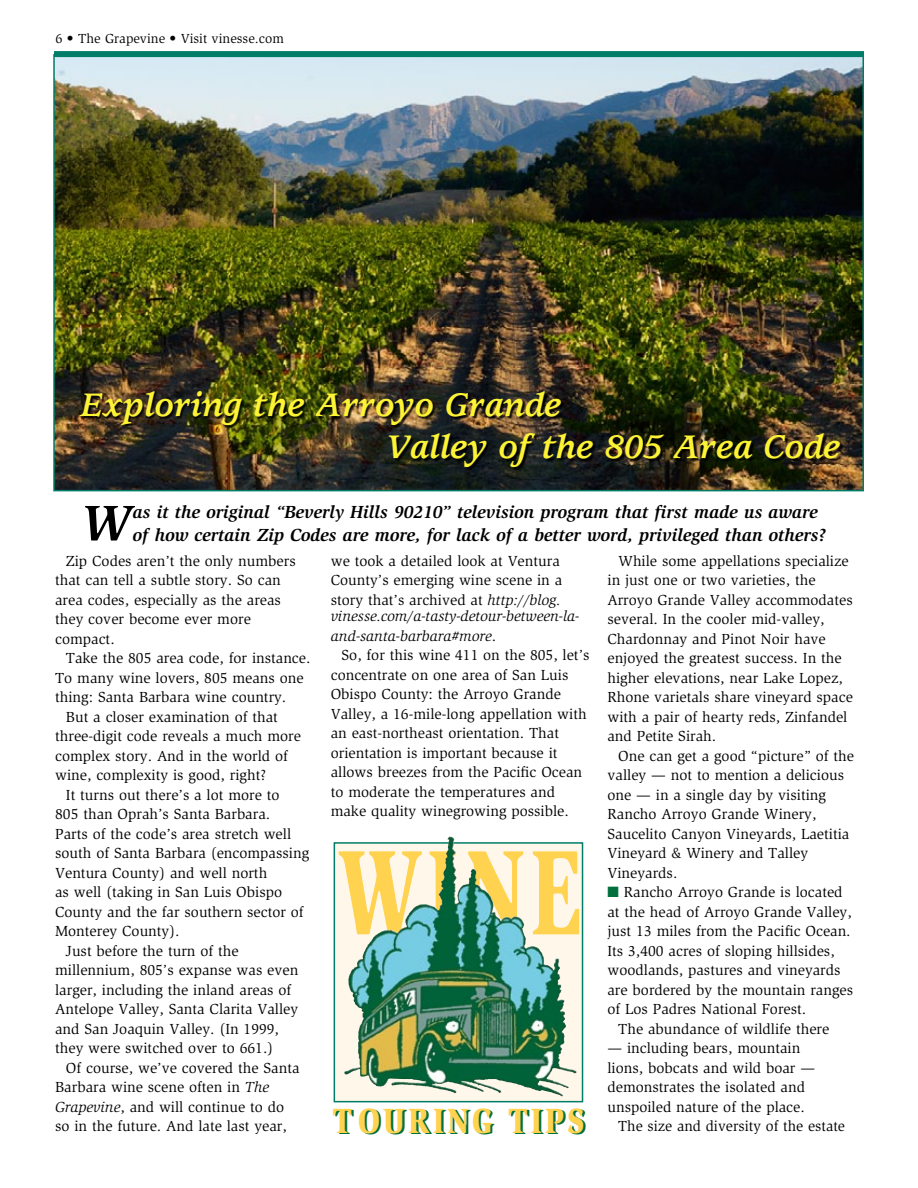
<style>
.page{position:relative;width:918px;height:1188px;background:#fff}
.page>*{position:absolute;margin:0;border:0;box-sizing:border-box;transform-origin:0 0}
.t1{font:italic 700 51.6px "Slimbach Std";color:#000}
.t2{font:italic 700 36px/42px "Usherwood Std";color:#fdf335}
.t3{font:900 36px "Slimbach Std";letter-spacing:.105em;color:#00703c;scale:.84 1}
.t4{font:italic 700 18px/22.5px "Slimbach Std";color:#000}
.t5{font:15px/19.5px "Slimbach Std";color:#000}
.t6{font:italic 15px/19.5px "Slimbach Std";color:#000}
.t7{font:13.5px "Slimbach Std";color:#000}
.s1{font-style:italic}
.s2{font-style:normal}
.s3{color:#ffd24f}
.s4{color:#00703c}
</style>
<div class="page">
<img style="left:56px;top:57px;width:805px;height:431px">
<div style="left:54px;top:51px;width:810px;height:6px;background:#007d68"></div>
<img style="left:336px;top:844px;width:245px;height:256px">
<svg style="left:339px;top:851px;width:83px;height:83px;background:#fbe194"></svg>
<svg style="left:430px;top:851px;width:26px;height:83px"></svg>
<svg style="left:468px;top:851px;width:55px;height:83px;background:#b6c48e"></svg>
<svg style="left:533px;top:851px;width:46px;height:83px;background:#ffe398"></svg>
<div style="left:334px;top:842px;width:249px;height:260px;border:1px solid #007d68"></div>
<img style="left:397px;top:836px;width:53px;height:97px">
<div style="left:81px;top:391px;width:762px;height:80px;background:#000;opacity:.9"></div>
<p class="t7" style="left:56px;top:31px;width:230px">6 • The Grapevine • Visit vinesse.com</p>
<h2 class="t2" style="left:385px;top:385px;width:457px;text-indent:-305px">Exploring the Arroyo Grande<br>Valley of the 805 Area Code</h2>
<h1 class="t1" style="left:80px;top:493px;width:53px">W</h1>
<p class="t4" style="left:133px;top:501px;width:694px">as it the original “Beverly Hills 90210” television program that first made us aware of how certain Zip Codes are more, for lack of a better word, privileged than others?</p>
<p class="t5" style="left:55px;top:551px;width:242px;text-indent:11px">Zip Codes aren’t the only numbers that can tell a subtle story. So can area codes, especially as the areas they cover become ever more compact.</p>
<p class="t5" style="left:66px;top:649px;width:246px">Take the 805 area code, for instance.</p>
<p class="t5" style="left:55px;top:668px;width:250px">To many wine lovers, 805 means one</p>
<p class="t5" style="left:55px;top:688px;width:233px">thing: Santa Barbara wine country.</p>
<p class="t5" style="left:66px;top:707px;width:214px">But a closer examination of that</p>
<p class="t5" style="left:55px;top:727px;width:247px">three-digit code reveals a much more</p>
<p class="t5" style="left:55px;top:746px;width:234px">complex story. And in the world of</p>
<p class="t5" style="left:55px;top:766px;width:213px">wine, complexity is good, right?</p>
<p class="t5" style="left:66px;top:785px;width:215px">It turns out there’s a lot more to</p>
<p class="t5" style="left:55px;top:805px;width:217px">805 than Oprah’s Santa Barbara.</p>
<p class="t5" style="left:55px;top:824px;width:238px">Parts of the code’s area stretch well</p>
<p class="t5" style="left:55px;top:844px;width:256px">south of Santa Barbara (encompassing</p>
<p class="t5" style="left:55px;top:863px;width:214px">Ventura County) and well north</p>
<p class="t5" style="left:55px;top:883px;width:228px">as well (taking in San Luis Obispo</p>
<p class="t5" style="left:55px;top:902px;width:250px">County and the far southern sector of</p>
<p class="t5" style="left:55px;top:922px;width:126px">Monterey County).</p>
<p class="t5" style="left:66px;top:941px;width:174px">Just before the turn of the</p>
<p class="t5" style="left:55px;top:961px;width:245px">millennium, 805’s expanse was even</p>
<p class="t5" style="left:55px;top:980px;width:238px">larger, including the inland areas of</p>
<p class="t5" style="left:55px;top:1000px;width:245px">Antelope Valley, Santa Clarita Valley</p>
<p class="t5" style="left:55px;top:1019px;width:225px">and San Joaquin Valley. (In 1999,</p>
<p class="t5" style="left:55px;top:1039px;width:220px">they were switched over to 661.)</p>
<p class="t5" style="left:66px;top:1058px;width:235px">Of course, we’ve covered the Santa</p>
<p class="t5" style="left:55px;top:1078px;width:216px">Barbara wine scene often in <span class="s1">The</span></p>
<p class="t5" style="left:55px;top:1097px;width:230px"><span class="s1">Grapevine</span>, and will continue to do</p>
<p class="t5" style="left:55px;top:1117px;width:233px">so in the future. And late last year,</p>
<p class="t5" style="left:331px;top:551px;width:233px">we took a detailed look at Ventura<br>County’s emerging wine scene in a story that’s archived at <span class="s1">http://blog.</span></p>
<p class="t6" style="left:331px;top:607px;width:250px">vinesse.com/a-tasty-detour-between-la&shy;and-santa-barbara#more<span class="s2">.</span></p>
<p class="t5" style="left:331px;top:646px;width:260px;text-indent:11px">So, for this wine 411 on the 805, let’s concentrate on one area of San Luis Obispo County: the Arroyo Grande Valley, a 16-mile-long appellation with an east-northeast orientation. That orientation is important because it allows breezes from the Pacific Ocean to moderate the temperatures and make quality winegrowing possible.</p>
<h2 class="t3" style="left:335px;top:1099px;width:299px">TOURING <span class="s3">TIPS</span></h2>
<p class="t5" style="left:608px;top:551px;width:247px;text-indent:11px">While some appellations specialize in just one or two varieties, the Arroyo Grande Valley accommodates several. In the cooler mid-valley, Chardonnay and Pinot Noir have enjoyed the greatest success. In the higher elevations, near Lake Lopez, Rhone varietals share vineyard space with a pair of hearty reds, Zinfandel and Petite Sirah.</p>
<p class="t5" style="left:608px;top:746px;width:248px;text-indent:11px">One can get a good “picture” of the valley — not to mention a delicious one — in a single day by visiting<br>Rancho Arroyo Grande Winery,<br>Saucelito Canyon Vineyards, Laetitia<br>Vineyard &amp; Winery and Talley<br>Vineyards.</p>
<p class="t5" style="left:608px;top:883px;width:237px"><span class="s4">■</span> Rancho Arroyo Grande is located</p>
<p class="t5" style="left:608px;top:902px;width:246px">at the head of Arroyo Grande Valley,</p>
<p class="t5" style="left:608px;top:922px;width:245px">just 13 miles from the Pacific Ocean.</p>
<p class="t5" style="left:608px;top:941px;width:229px">Its 3,400 acres of sloping hillsides,</p>
<p class="t5" style="left:608px;top:961px;width:235px">woodlands, pastures and vineyards</p>
<p class="t5" style="left:608px;top:980px;width:247px">are bordered by the mountain ranges</p>
<p class="t5" style="left:608px;top:1000px;width:200px">of Los Padres National Forest.</p>
<p class="t5" style="left:618px;top:1019px;width:213px">The abundance of wildlife there</p>
<p class="t5" style="left:608px;top:1039px;width:194px">— including bears, mountain</p>
<p class="t5" style="left:608px;top:1058px;width:209px">lions, bobcats and wild boar —</p>
<p class="t5" style="left:608px;top:1078px;width:199px">demonstrates the isolated and</p>
<p class="t5" style="left:608px;top:1097px;width:199px">unspoiled nature of the place.</p>
<p class="t5" style="left:618px;top:1117px;width:228px">The size and diversity of the estate</p>
</div>
